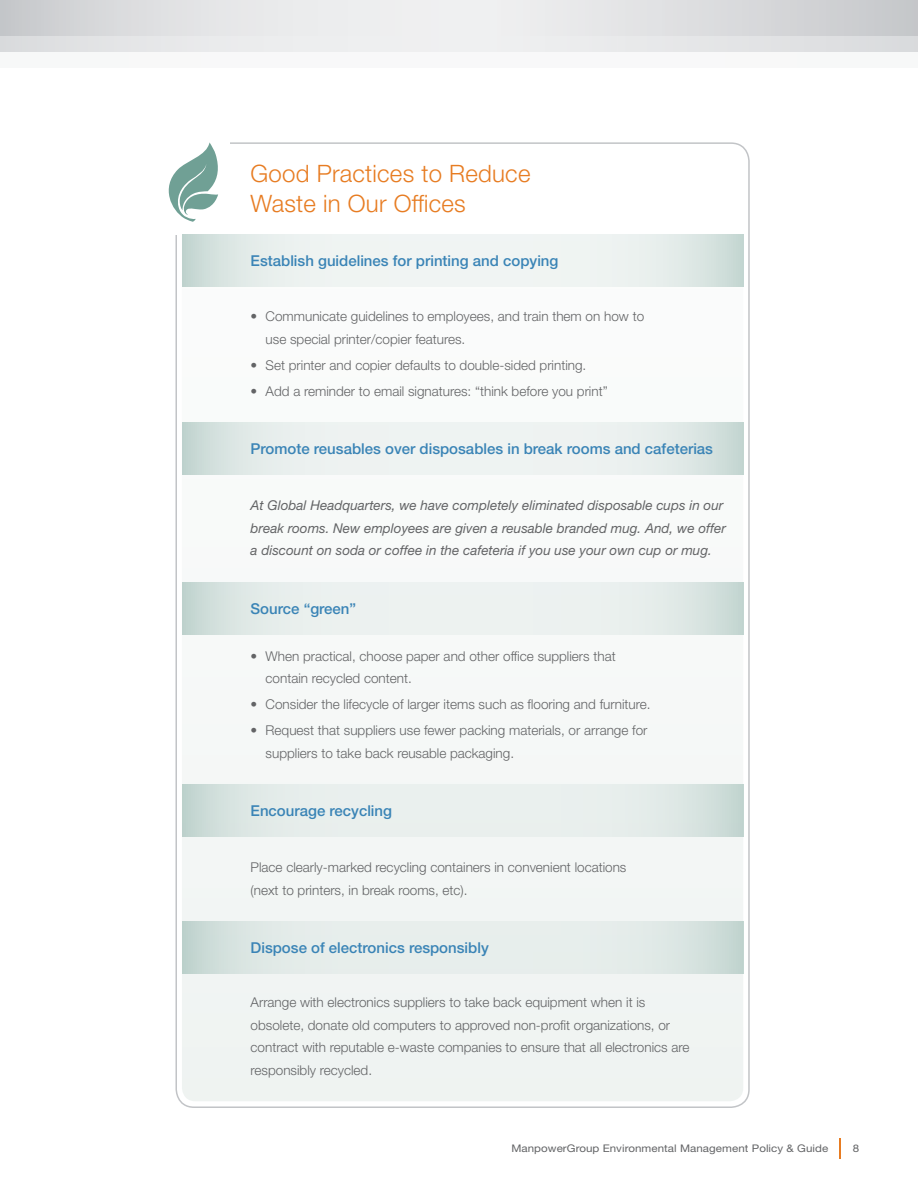
<style>
.page{position:relative;width:918px;height:1188px;background:#fff}
.page>*{position:absolute;margin:0;border:0;box-sizing:border-box;transform-origin:0 0}
.t1{font:300 24px/30px "Helvetica Neue LT Std";letter-spacing:.01em;color:#e77c22}
.t2{font:500 15px "Helvetica Neue LT Std";color:#3a84b6}
.t3{font:300 13.5px/22.5px "Helvetica Neue LT Std";color:#636466}
.t4{font:italic 13.5px/22.5px "Helvetica Neue LT Std";color:#636466}
.t5{font:10.5px "Helvetica Neue LT Std";letter-spacing:.005em;color:#636466;scale:1.1 1}
</style>
<div class="page">
<hr style="left:839px;top:1138px;width:2px;height:20px;background:#e77c22">
<svg style="left:0;top:0;width:918px;height:36px;background:#dfe0e2"></svg>
<svg style="left:168px;top:142px;width:50px;height:80px"></svg>
<div style="left:182px;top:286px;width:561px;height:815px;background:#f6f8f7"></div>
<svg style="left:182px;top:234px;width:561px;height:52px;fill:#eef3f1"></svg>
<svg style="left:182px;top:423px;width:561px;height:52px;background:#e5edeb"></svg>
<svg style="left:182px;top:582px;width:561px;height:52px;background:#e4ecea"></svg>
<svg style="left:182px;top:785px;width:561px;height:52px;background:#e2eae8"></svg>
<svg style="left:182px;top:922px;width:561px;height:52px;background:#dfe8e6"></svg>
<svg style="left:0;top:36px;width:918px;height:16px;background:#e6e7e9"></svg>
<h1 class="t1" style="left:251px;top:158px;width:281px">Good Practices to Reduce<br>Waste in Our Offices</h1>
<p class="t2" style="left:251px;top:251px;width:309px">Establish guidelines for printing and copying</p>
<p class="t3" style="left:266px;top:305px;width:380px;text-indent:-15px">• Communicate guidelines to employees, and train them on how to use special printer/copier features.</p>
<p class="t3" style="left:251px;top:354px;width:337px">• Set printer and copier defaults to double-sided printing.</p>
<p class="t3" style="left:251px;top:380px;width:359px">• Add a reminder to email signatures: “think before you print”</p>
<p class="t2" style="left:251px;top:440px;width:464px">Promote reusables over disposables in break rooms and cafeterias</p>
<p class="t4" style="left:251px;top:494px;width:477px">At Global Headquarters, we have completely eliminated disposable cups in our break rooms. New employees are given a reusable branded mug. And, we offer a discount on soda or coffee in the cafeteria if you use your own cup or mug.</p>
<p class="t2" style="left:251px;top:599px;width:107px">Source “green”</p>
<p class="t3" style="left:266px;top:645px;width:352px;text-indent:-15px">• When practical, choose paper and other office suppliers that contain recycled content.</p>
<p class="t3" style="left:251px;top:693px;width:402px">• Consider the lifecycle of larger items such as flooring and furniture.</p>
<p class="t3" style="left:266px;top:719px;width:383px;text-indent:-15px">• Request that suppliers use fewer packing materials, or arrange for suppliers to take back reusable packaging.</p>
<p class="t2" style="left:251px;top:802px;width:143px">Encourage recycling</p>
<p class="t3" style="left:251px;top:856px;width:377px">Place clearly-marked recycling containers in convenient locations (next to printers, in break rooms, etc).</p>
<p class="t2" style="left:251px;top:939px;width:240px">Dispose of electronics responsibly</p>
<p class="t3" style="left:251px;top:991px;width:440px">Arrange with electronics suppliers to take back equipment when it is obsolete, donate old computers to approved non-profit organizations, or contract with reputable e-waste companies to ensure that all electronics are responsibly recycled.</p>
<p class="t5" style="left:511px;top:1142px;width:290px">ManpowerGroup Environmental Management Policy &amp; Guide</p>
<p class="t5" style="left:853px;top:1142px;width:7px">8</p>
</div>
